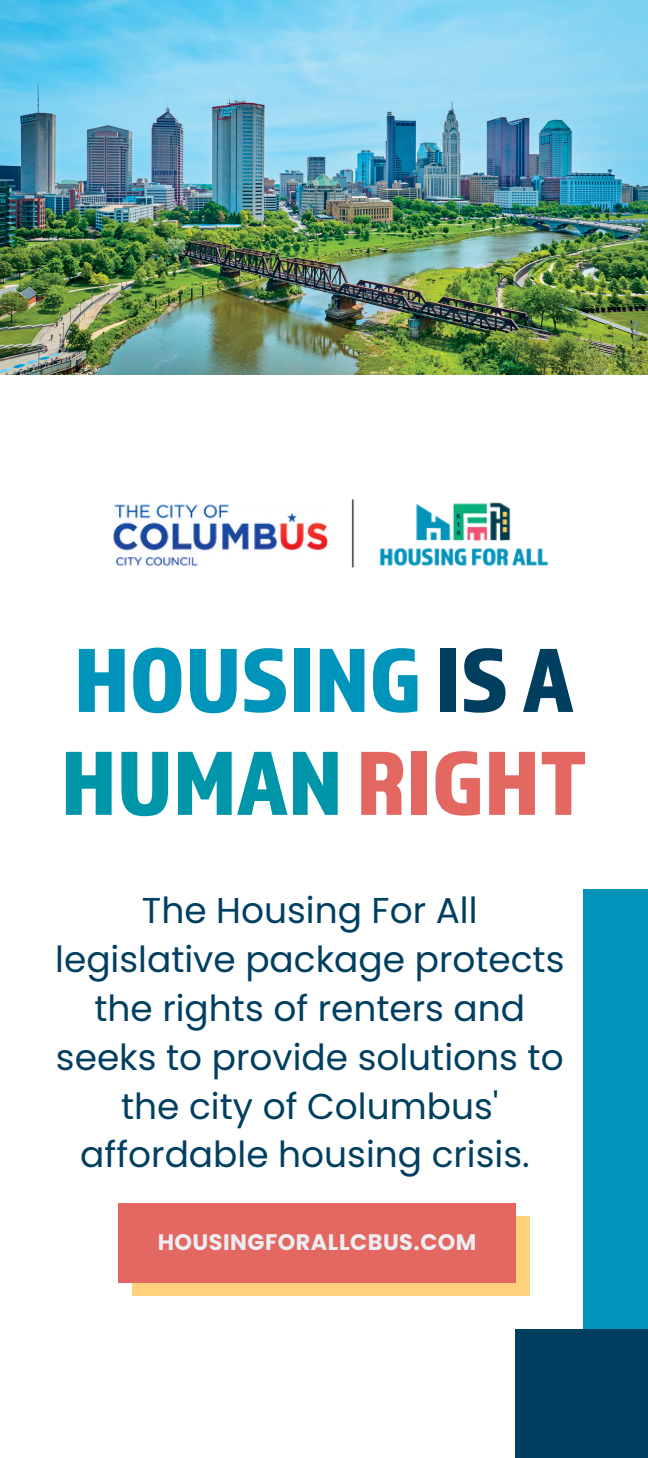
<style>
.page{position:relative;width:648px;height:1458px;background:#fff}
.page>*{position:absolute;margin:0;border:0;box-sizing:border-box;transform-origin:0 0}
.t1{font:94.5px/103px "Almaq Refined";color:#0094bb}
.t2{font:36px/49.1px "Poppins";color:#003f60;text-align:center}
.t3{font:700 22.5px "Poppins";letter-spacing:.02em;color:#eceef1}
.s1{color:#003f60}
.s2{color:#0096aa}
.s3{color:#e36861}
</style>
<div class="page">
<div style="left:583px;top:889px;width:65px;height:569px;background:#0094bb"></div>
<div style="left:132px;top:1216px;width:398px;height:79px;background:#fed17b"></div>
<div style="left:118px;top:1203px;width:398px;height:79px;background:#e36861"></div>
<div style="left:515px;top:1329px;width:133px;height:129px;background:#003f60"></div>
<img style="left:0;top:0;width:648px;height:375px">
<img style="left:113px;top:499px;width:436px;height:69px">
<p class="t1" style="left:61px;top:626px;width:528px">HOUSING <span class="s1">IS A<br></span><span class="s2">HUMAN</span> <span class="s3">RIGHT</span></p>
<p class="t2" style="left:55px;top:886px;width:511px">The Housing For All legislative package protects the rights of renters and seeks to provide solutions to the city of Columbus' affordable housing crisis.</p>
<p class="t3" style="left:158px;top:1226px;width:320px">HOUSINGFORALLCBUS.COM</p>
</div>
